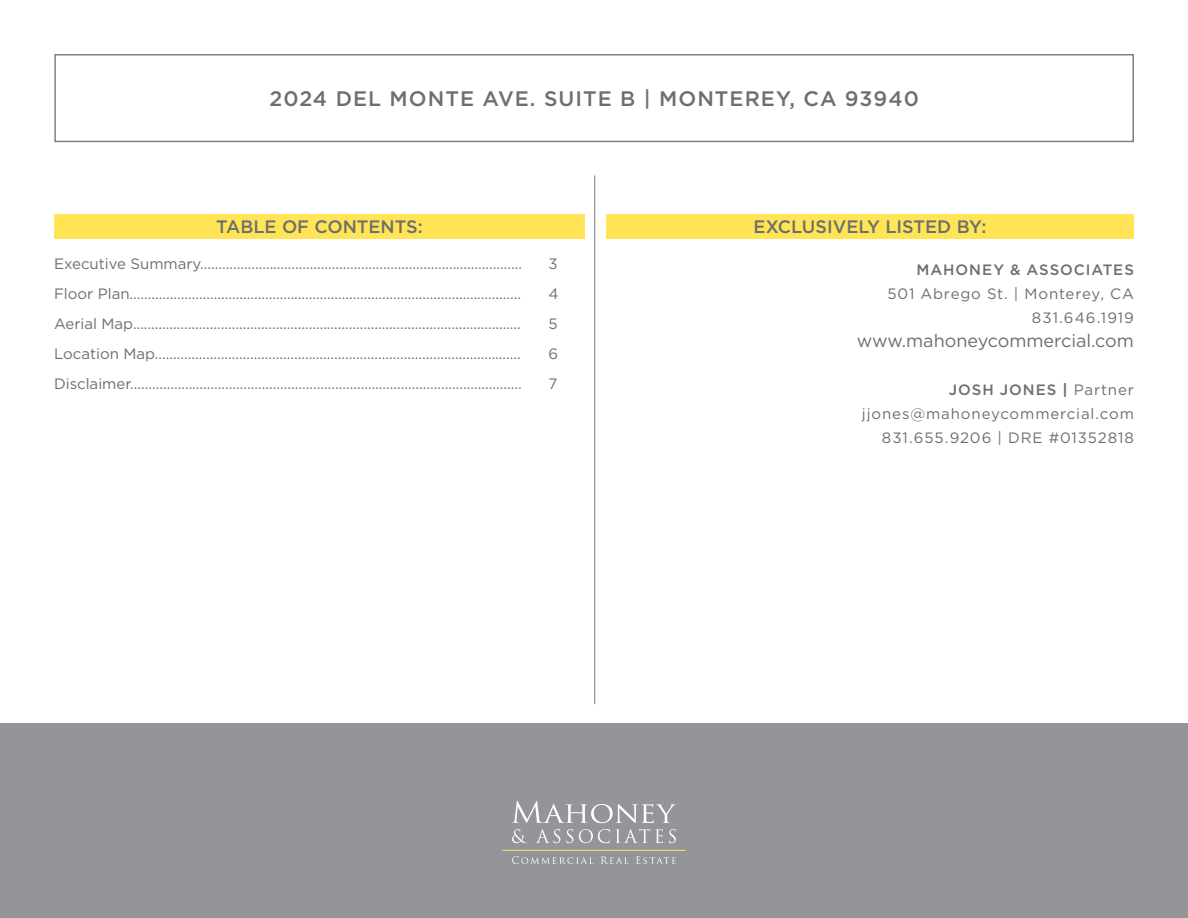
<style>
.page{position:relative;width:1188px;height:918px;background:#fff}
.page>*{position:absolute;margin:0;border:0;box-sizing:border-box;transform-origin:0 0}
.t1{font:500 21px "Gotham";letter-spacing:.05em;color:#6d6e71}
.t2{font:500 18px "Gotham";color:#6d6e71}
.t3{font:18px "Gotham";color:#6d6e71}
.t4{font:15px/30px "Gotham";letter-spacing:.05em;color:#6d6e71;text-align:justify}
.t5{font:500 15px "Gotham";letter-spacing:.06em;color:#6d6e71}
.s1{font-weight:500}
.s2{font-weight:700}
</style>
<div class="page">
<div style="left:0;top:724px;width:1188px;height:194px;background:#939598"></div>
<div style="left:54px;top:54px;width:1080px;height:88px;border:2px solid #7e8083"></div>
<svg style="left:502px;top:850px;width:184px;height:14px"></svg>
<svg style="left:536px;top:829px;width:140px;height:14px"></svg>
<svg style="left:512px;top:829px;width:15px;height:14px"></svg>
<svg style="left:512px;top:801px;width:164px;height:22px"></svg>
<div style="left:54px;top:214px;width:531px;height:25px;background:#ffe455"></div>
<div style="left:606px;top:214px;width:528px;height:25px;background:#ffe455"></div>
<hr style="left:594px;top:176px;width:1px;height:528px;background:#7e8083">
<h1 class="t1" style="left:269px;top:85px;width:651px">2024 DEL MONTE AVE. SUITE B | MONTEREY, CA 93940</h1>
<p class="t2" style="left:216px;top:215px;width:208px">TABLE OF CONTENTS:</p>
<p class="t2" style="left:754px;top:215px;width:234px">EXCLUSIVELY LISTED BY:</p>
<p class="t4" style="left:549px;top:249px;width:12px">3<br>4<br>5<br>6<br>7</p>
<p class="t4" style="left:54px;top:249px;width:470px">Executive Summary........................................................................................<br>Floor Plan...........................................................................................................<br>Aerial Map..........................................................................................................<br>Location Map....................................................................................................<br>Disclaimer...........................................................................................................</p>
<p class="t5" style="left:917px;top:259px;width:219px">MAHONEY &amp; ASSOCIATES</p>
<p class="t4" style="left:888px;top:281px;width:248px;line-height:24px;text-align:right">501 Abrego St. | Monterey, CA<br>831.646.1919</p>
<p class="t3" style="left:857px;top:329px;width:279px">www.mahoneycommercial.com</p>
<p class="t4" style="left:862px;top:377px;width:274px;line-height:24px;text-align:right"><span class="s1">JOSH JONES</span> <span class="s2">|</span> Partner jjones@mahoneycommercial.com<br>831.655.9206 | DRE #01352818</p>
</div>
